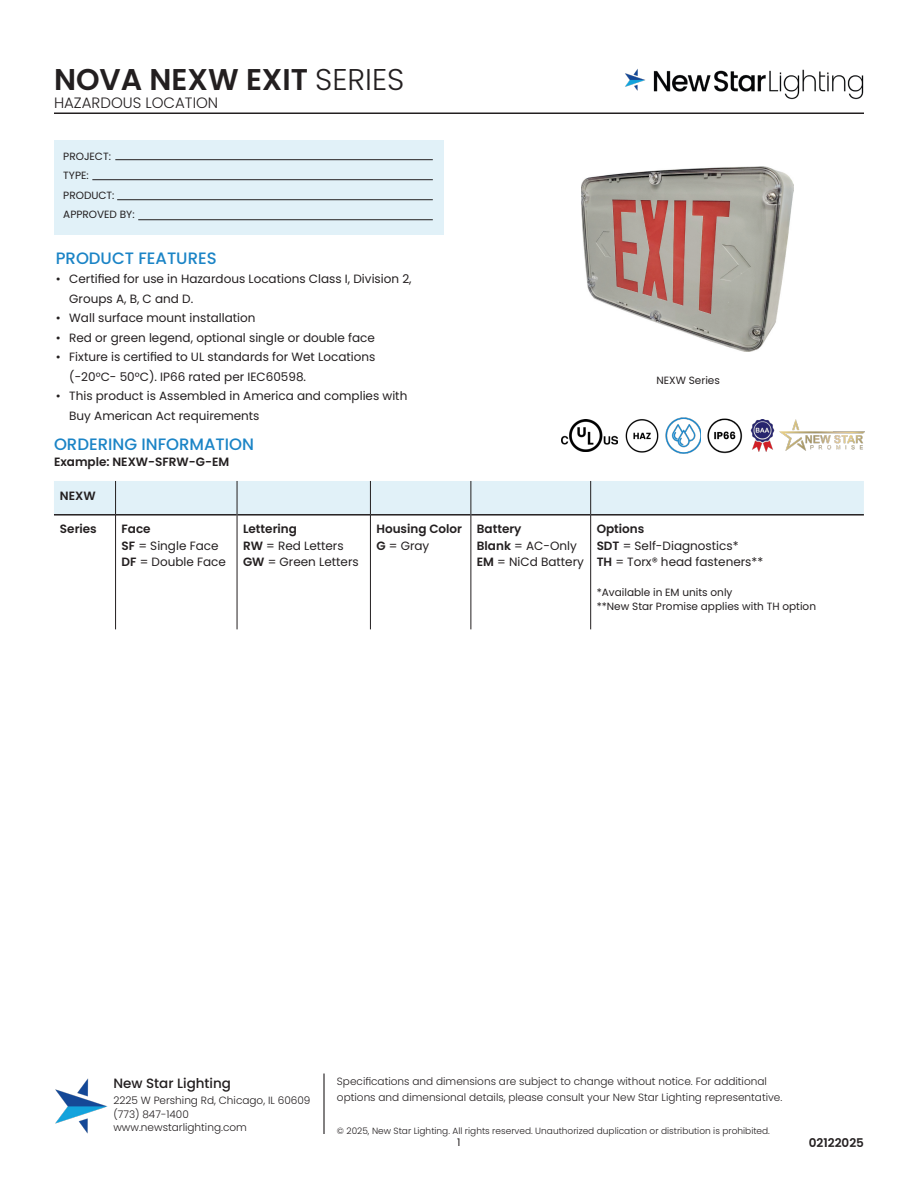
<style>
.page{position:relative;width:918px;height:1188px;background:#fff}
.page>*{position:absolute;margin:0;border:0;box-sizing:border-box;transform-origin:0 0}
.t1{font:600 30px "Poppins";color:#231f20}
.Subtitles{font:500 16.5px "Poppins";color:#1b84c6}
.t2{font:300 15px "Poppins";color:#231f20}
.t3{font:500 13.5px "Poppins";color:#231f20}
.t4{font:12px/19.5px "Poppins";color:#231f20}
.t5{font:600 12px "Poppins";color:#231f20}
.t6{font:300 10.5px/13.5px "Poppins";color:#231f20}
.t7{font:10.5px "Poppins";color:#231f20}
.t8{font:300 9px "Poppins";color:#231f20}
.s1{font-weight:300}
.s2{font-weight:600}
</style>
<div class="page">
<img style="left:666px;top:417px;width:35px;height:37px">
<img style="left:625px;top:419px;width:34px;height:34px">
<img style="left:707px;top:418px;width:35px;height:36px">
<img style="left:562px;top:419px;width:56px;height:33px">
<img style="left:750px;top:419px;width:25px;height:33px">
<img style="left:582px;top:166px;width:211px;height:186px">
<img style="left:779px;top:419px;width:85px;height:31px">
<hr style="left:54px;top:113px;width:810px;height:1px;background:#231f20">
<img style="left:55px;top:1078px;width:53px;height:56px">
<hr style="left:323px;top:1074px;width:2px;height:60px;background:#231f20">
<img style="left:625px;top:69px;width:239px;height:31px">
<div style="left:54px;top:140px;width:390px;height:95px;background:#e1f1f8"></div>
<hr style="left:115px;top:159px;width:318px;height:1px;background:#231f20">
<hr style="left:92px;top:179px;width:341px;height:1px;background:#231f20">
<hr style="left:117px;top:199px;width:316px;height:1px;background:#231f20">
<hr style="left:138px;top:219px;width:295px;height:1px;background:#231f20">
<div style="left:54px;top:481px;width:810px;height:33px;background:#e1f1f8"></div>
<hr style="left:54px;top:514px;width:61px;height:2px;background:#231f20">
<hr style="left:116px;top:514px;width:121px;height:2px;background:#231f20">
<hr style="left:237px;top:514px;width:133px;height:2px;background:#231f20">
<hr style="left:371px;top:514px;width:100px;height:2px;background:#231f20">
<hr style="left:471px;top:514px;width:119px;height:2px;background:#231f20">
<hr style="left:591px;top:514px;width:273px;height:2px;background:#231f20">
<hr style="left:237px;top:481px;width:1px;height:34px;background:#231f20">
<hr style="left:370px;top:481px;width:1px;height:34px;background:#231f20">
<hr style="left:237px;top:515px;width:1px;height:114px;background:#231f20">
<hr style="left:370px;top:515px;width:1px;height:114px;background:#231f20">
<hr style="left:115px;top:481px;width:1px;height:34px;background:#231f20">
<hr style="left:115px;top:515px;width:1px;height:114px;background:#231f20">
<hr style="left:471px;top:481px;width:1px;height:34px;background:#231f20">
<hr style="left:590px;top:481px;width:1px;height:34px;background:#231f20">
<hr style="left:471px;top:515px;width:1px;height:114px;background:#231f20">
<hr style="left:590px;top:515px;width:1px;height:114px;background:#231f20">
<h1 class="t1" style="left:54px;top:62px;width:352px">NOVA NEXW EXIT <span class="s1">SERIES</span></h1>
<p class="t2" style="left:54px;top:94px;width:166px">HAZARDOUS LOCATION</p>
<p class="t7" style="left:63px;top:150px;width:49px">PROJECT:</p>
<p class="t7" style="left:63px;top:170px;width:27px">TYPE:</p>
<p class="t7" style="left:63px;top:189px;width:53px">PRODUCT:</p>
<p class="t7" style="left:63px;top:209px;width:73px">APPROVED BY:</p>
<p class="Subtitles" style="left:56px;top:248px;width:162px">PRODUCT FEATURES</p>
<p class="t4" style="left:69px;top:269px;width:344px;text-indent:-14px">• Certified for use in Hazardous Locations Class I, Division 2,<br>Groups A, B, C and D.</p>
<p class="t4" style="left:56px;top:308px;width:201px">• Wall surface mount installation</p>
<p class="t4" style="left:56px;top:328px;width:321px">• Red or green legend, optional single or double face</p>
<p class="t4" style="left:69px;top:347px;width:308px;text-indent:-14px">• Fixture is certified to UL standards for Wet Locations (-20°C- 50°C). IP66 rated per IEC60598.</p>
<p class="t4" style="left:69px;top:386px;width:340px;text-indent:-14px">• This product is Assembled in America and complies with<br>Buy American Act requirements</p>
<p class="Subtitles" style="left:54px;top:434px;width:202px">ORDERING INFORMATION</p>
<p class="t5" style="left:54px;top:455px;width:177px">Example: NEXW-SFRW-G-EM</p>
<p class="t5" style="left:60px;top:488px;width:37px">NEXW</p>
<p class="t5" style="left:60px;top:522px;width:38px">Series</p>
<p class="t5" style="left:122px;top:522px;width:31px">Face</p>
<p class="t4" style="left:122px;top:536px;width:99px"><span class="s2">SF</span> = Single Face</p>
<p class="t4" style="left:122px;top:552px;width:106px"><span class="s2">DF</span> = Double Face</p>
<p class="t5" style="left:243px;top:522px;width:55px">Lettering</p>
<p class="t4" style="left:243px;top:536px;width:102px"><span class="s2">RW</span> = Red Letters</p>
<p class="t4" style="left:243px;top:552px;width:117px"><span class="s2">GW</span> = Green Letters</p>
<p class="t5" style="left:376px;top:522px;width:87px">Housing Color</p>
<p class="t4" style="left:376px;top:536px;width:54px"><span class="s2">G</span> = Gray</p>
<p class="t7" style="left:656px;top:374px;width:65px">NEXW Series</p>
<p class="t5" style="left:477px;top:522px;width:46px">Battery</p>
<p class="t4" style="left:477px;top:536px;width:101px"><span class="s2">Blank</span> = AC-Only</p>
<p class="t4" style="left:477px;top:552px;width:109px"><span class="s2">EM</span> = NiCd Battery</p>
<p class="t5" style="left:597px;top:522px;width:49px">Options</p>
<p class="t4" style="left:597px;top:536px;width:143px"><span class="s2">SDT</span> = Self-Diagnostics*</p>
<p class="t4" style="left:597px;top:552px;width:168px"><span class="s2">TH</span> = Torx® head fasteners**</p>
<p class="t7" style="left:597px;top:587px;width:137px">*Available in EM units only</p>
<p class="t7" style="left:597px;top:600px;width:221px">**New Star Promise applies with TH option</p>
<p class="t3" style="left:113px;top:1075px;width:119px">New Star Lighting</p>
<p class="t6" style="left:113px;top:1094px;width:199px">2225 W Pershing Rd, Chicago, IL 60609 (773) 847-1400 www.newstarlighting.com</p>
<p class="t6" style="left:337px;top:1073px;width:447px;line-height:16.5px">Specifications and dimensions are subject to change without notice. For additional options and dimensional details, please consult your New Star Lighting representative.</p>
<p class="t8" style="left:337px;top:1126px;width:434px">© 2025, New Star Lighting. All rights reserved. Unauthorized duplication or distribution is prohibited.</p>
<p class="t7" style="left:457px;top:1136px;width:5px">1</p>
<p class="t5" style="left:809px;top:1136px;width:57px">02122025</p>
</div>
